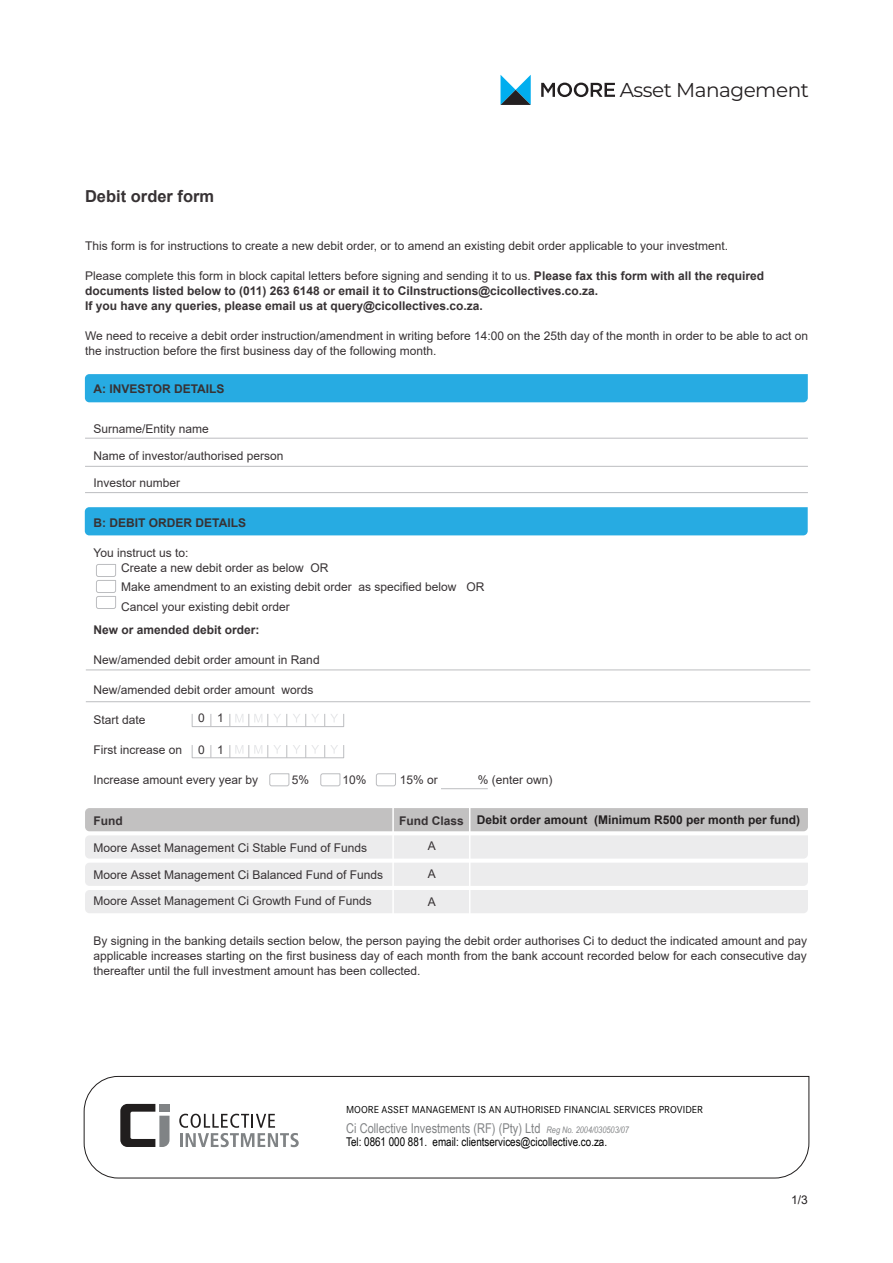
<style>
.page{position:relative;width:893px;height:1263px;background:#fff}
.page>*{position:absolute;margin:0;border:0;box-sizing:border-box;transform-origin:0 0}
.t1{font:20.1px "Montserrat";letter-spacing:-.025em;color:#231f20}
.t2{font:700 16.5px "Arial";color:#373234}
.t3{font:13.5px "Arial Narrow";color:#818385}
.t4{font:12px/15px "Arial";color:#373234}
.t5{font:700 12px/15px "Arial";color:#373234}
.t6{font:12px "Arial Narrow";color:#000}
.t7{font:700 12px/25.3px "Arial";color:#231f20}
.t8{font:12px "Arial";color:#231f20}
.t9{font:10.5px "Corporate S";color:#000}
.s1{font-weight:400}
.s2{color:#373234}
.s3{font-weight:400;color:#373234}
.s4{font-style:inherit}
.s5{font-style:italic;font-size:9px}
</style>
<div class="page">
<div style="left:85px;top:507px;width:723px;height:28px;background:#27abe2"></div>
<div style="left:85px;top:374px;width:723px;height:28px;background:#27abe2"></div>
<hr style="left:85px;top:438px;width:723px;height:1px;background:#bcbdc0">
<hr style="left:85px;top:466px;width:723px;height:1px;background:#bcbdc0">
<hr style="left:85px;top:492px;width:723px;height:1px;background:#bcbdc0">
<svg style="left:229px;top:747px;width:58px;height:9px"></svg>
<svg style="left:294px;top:747px;width:43px;height:9px"></svg>
<div style="left:192px;top:745px;width:152px;height:13px;border:1px solid #bcbdc0"></div>
<svg style="left:96px;top:564px;width:20px;height:45px"></svg>
<hr style="left:86px;top:669px;width:724px;height:1px;background:#bcbdc0">
<hr style="left:86px;top:701px;width:724px;height:1px;background:#bcbdc0">
<svg style="left:229px;top:715px;width:58px;height:10px"></svg>
<svg style="left:294px;top:715px;width:43px;height:10px"></svg>
<div style="left:192px;top:713px;width:152px;height:14px;border:1px solid #bcbdc0"></div>
<svg style="left:269px;top:773px;width:21px;height:13px"></svg>
<svg style="left:320px;top:773px;width:21px;height:13px"></svg>
<svg style="left:376px;top:773px;width:20px;height:13px"></svg>
<hr style="left:441px;top:788px;width:47px;height:1px;background:#bcbdc0">
<svg style="left:85px;top:808px;width:723px;height:105px;background:#e5e4e5"></svg>
<hr style="left:392px;top:807px;width:2px;height:107px;background:#fff">
<hr style="left:469px;top:807px;width:1px;height:107px;background:#fff">
<svg style="left:500px;top:75px;width:31px;height:30px"></svg>
<svg style="left:541px;top:83px;width:74px;height:14px"></svg>
<svg style="left:83px;top:1076px;width:727px;height:103px"></svg>
<svg style="left:179px;top:1114px;width:120px;height:33px"></svg>
<svg style="left:120px;top:1104px;width:50px;height:43px"></svg>
<div style="left:159px;top:1104px;width:11px;height:8px;background:#808385"></div>
<h1 class="t1" style="left:620px;top:76px;width:191px">Asset Management</h1>
<h2 class="t2" style="left:85px;top:184px;width:131px">Debit order form</h2>
<p class="t4" style="left:85px;top:238px;width:644px">This form is for instructions to create a new debit order, or to amend an existing debit order applicable to your investment.</p>
<p class="t5" style="left:85px;top:269px;width:680px"><span class="s1">Please complete this form in block capital letters before signing and sending it to us.</span> Please fax this form with all the required documents listed below to (011) 263 6148 or email it to CiInstructions@cicollectives.co.za.<br>If you have any queries, please email us at query@cicollectives.co.za.</p>
<p class="t4" style="left:85px;top:328px;width:725px">We need to receive a debit order instruction/amendment in writing before 14:00 on the 25th day of the month in order to be able to act on the instruction before the first business day of the following month.</p>
<p class="t5" style="left:94px;top:381px;width:132px">A: INVESTOR DETAILS</p>
<p class="t4" style="left:94px;top:421px;width:117px">Surname/Entity name</p>
<p class="t4" style="left:94px;top:448px;width:192px">Name of investor/authorised person</p>
<p class="t4" style="left:94px;top:475px;width:88px">Investor number</p>
<p class="t5" style="left:94px;top:515px;width:154px">B: DEBIT ORDER DETAILS</p>
<p class="t4" style="left:121px;top:545px;width:209px;text-indent:-27px">You instruct us to:<br>Create a new debit order as below OR</p>
<p class="t4" style="left:121px;top:577px;width:365px;line-height:19.2px">Make amendment to an existing debit order as specified below OR<br>Cancel your existing debit order</p>
<p class="t5" style="left:94px;top:622px;width:168px">New or amended debit order:</p>
<p class="t4" style="left:94px;top:652px;width:228px">New/amended debit order amount in Rand</p>
<p class="t4" style="left:94px;top:682px;width:222px">New/amended debit order amount words</p>
<p class="t4" style="left:94px;top:712px;width:54px">Start date</p>
<p class="t4" style="left:94px;top:742px;width:90px">First increase on</p>
<p class="t4" style="left:94px;top:772px;width:166px">Increase amount every year by</p>
<p class="t4" style="left:292px;top:772px;width:19px">5%</p>
<p class="t4" style="left:342px;top:772px;width:26px">10%</p>
<p class="t4" style="left:400px;top:772px;width:40px">15% or</p>
<p class="t4" style="left:198px;top:711px;width:27px">0 1</p>
<p class="t4" style="left:198px;top:742px;width:27px">0 1</p>
<p class="t4" style="left:478px;top:772px;width:76px">% (enter own)</p>
<p class="t7" style="left:428px;top:808px;width:374px;text-indent:-29px"><span class="s2">Fund Class</span> Debit order amount (Minimum R500 per month per fund)<br><span class="s3">A</span></p>
<p class="t4" style="left:428px;top:866px;width:10px">A</p>
<p class="t5" style="left:94px;top:813px;width:31px">Fund</p>
<p class="t4" style="left:94px;top:840px;width:275px">Moore <span class="s4">Asset Management</span> Ci Stable Fund of Funds</p>
<p class="t4" style="left:94px;top:867px;width:291px">Moore <span class="s4">Asset Management</span> Ci Balanced Fund of Funds</p>
<p class="t4" style="left:94px;top:894px;width:280px">Moore <span class="s4">Asset Management</span> Ci Growth Fund of Funds</p>
<p class="t4" style="left:428px;top:894px;width:10px">A</p>
<p class="t4" style="left:94px;top:933px;width:715px;text-align:justify">By signing in the banking details section below, the person paying the debit order authorises Ci to deduct the indicated amount and pay applicable increases starting on the first business day of each month from the bank account recorded below for each consecutive day thereafter until the full investment amount has been collected.</p>
<p class="t9" style="left:346px;top:1104px;width:358px">MOORE ASSET MANAGEMENT IS AN AUTHORISED FINANCIAL SERVICES PROVIDER</p>
<p class="t3" style="left:346px;top:1118px;width:284px">Ci Collective Investments (RF) (Pty) Ltd <span class="s5">Reg No. 2004/030503/07</span></p>
<p class="t6" style="left:346px;top:1133px;width:263px">Tel: 0861 000 881. email: clientservices@cicollective.co.za.</p>
<p class="t8" style="left:791px;top:1192px;width:18px">1/3</p>
</div>
